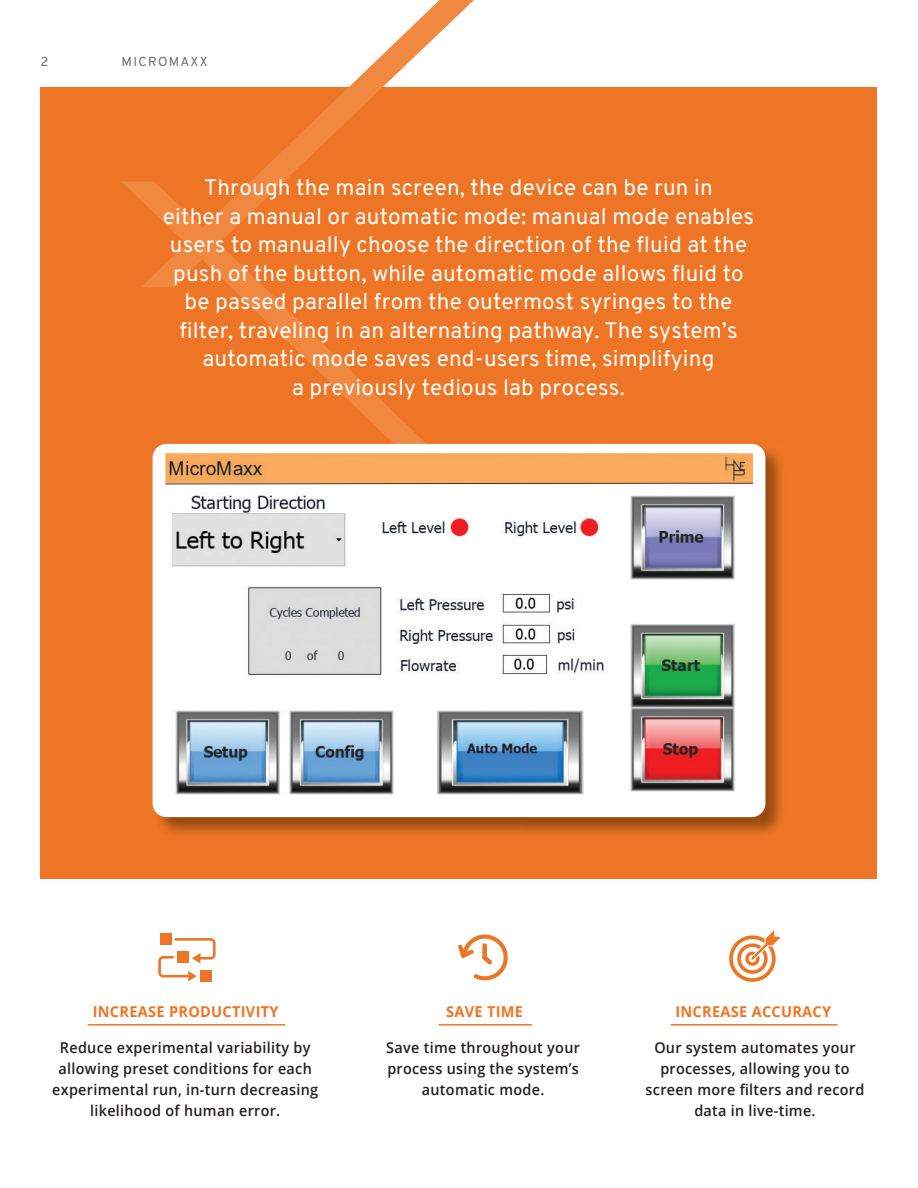
<style>
.page{position:relative;width:918px;height:1188px;background:#fff}
.page>*{position:absolute;margin:0;border:0;box-sizing:border-box;transform-origin:0 0}
.t1{font:22.5px/28.5px "Overpass";letter-spacing:.01em;color:#fff;text-align:center}
.t2{font:600 15px/21px "Open Sans";letter-spacing:.02em;color:#231f20;text-align:center;scale:.96 1}
.t3{font:700 15px "Open Sans";letter-spacing:.02em;color:#ee7525}
.t4{font:13.05px "Overpass";letter-spacing:.1em;color:#6c6d70}
</style>
<div class="page">
<div style="left:40px;top:88px;width:838px;height:791px;background:#ee7525"></div>
<svg style="left:122px;top:0;width:565px;height:695px"></svg>
<img style="left:154px;top:445px;width:628px;height:389px">
<div style="left:153px;top:444px;width:612px;height:373px;background:#fff;border-radius:14px"></div>
<img style="left:165px;top:453px;width:587px;height:342px">
<hr style="left:88px;top:1024px;width:197px;height:2px;background:#ee7525">
<div style="left:160px;top:933px;width:12px;height:12px;background:#ee7525"></div>
<div style="left:200px;top:970px;width:12px;height:12px;background:#ee7525"></div>
<svg style="left:158px;top:938px;width:58px;height:43px"></svg>
<hr style="left:671px;top:1024px;width:167px;height:2px;background:#ee7525">
<svg style="left:729px;top:930px;width:52px;height:52px"></svg>
<hr style="left:439px;top:1024px;width:93px;height:2px;background:#ee7525">
<svg style="left:458px;top:935px;width:50px;height:45px"></svg>
<p class="t4" style="left:40px;top:54px;width:9px">2</p>
<p class="t4" style="left:122px;top:54px;width:88px">MICROMAXX</p>
<p class="t1" style="left:163px;top:173px;width:593px">Through the main screen, the device can be run in<br>either a manual or automatic mode: manual mode enables users to manually choose the direction of the fluid at the push of the button, while automatic mode allows fluid to be passed parallel from the outermost syringes to the filter, traveling in an alternating pathway. The system’s automatic mode saves end-users time, simplifying<br>a previously tedious lab process.</p>
<p class="t3" style="left:93px;top:1001px;width:187px">INCREASE PRODUCTIVITY</p>
<p class="t2" style="left:52px;top:1037px;width:279px">Reduce experimental variability by allowing preset conditions for each experimental run, in-turn decreasing likelihood of human error.</p>
<p class="t3" style="left:446px;top:1001px;width:78px">SAVE TIME</p>
<p class="t2" style="left:386px;top:1037px;width:203px">Save time throughout your process using the system’s automatic mode.</p>
<p class="t3" style="left:675px;top:1001px;width:157px">INCREASE ACCURACY</p>
<p class="t2" style="left:646px;top:1037px;width:229px">Our system automates your processes, allowing you to screen more filters and record data in live-time.</p>
</div>
